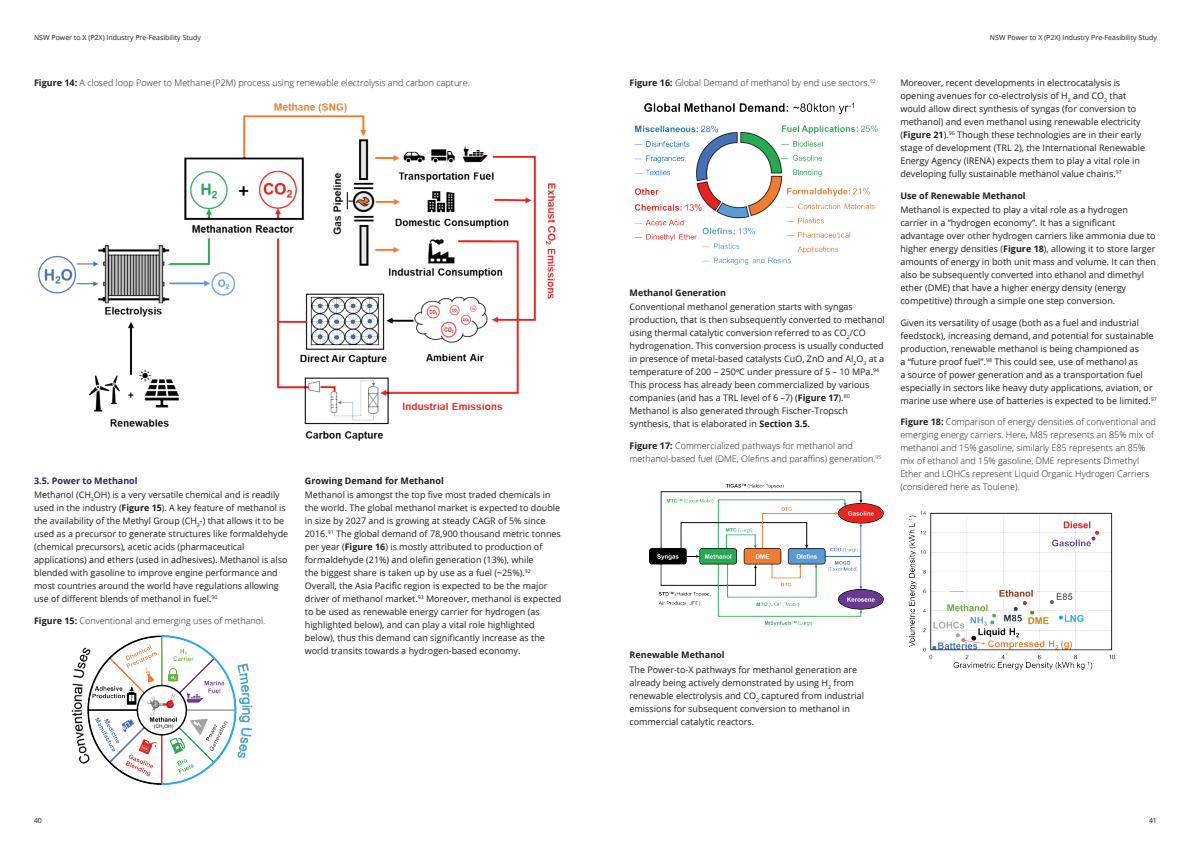
<style>
.page{position:relative;width:1191px;height:842px;background:#fff}
.page>*{position:absolute;margin:0;border:0;box-sizing:border-box;transform-origin:0 0}
.Body_copy__8_5_12pt{font:9px/13px "Open Sans";color:#1d1d1b}
.Subhead_B__8_5_12pt{font:300 9px/13px "Open Sans";color:#1d1d1b}
.Subhead_B__8_5_12pt-2{font:700 9px "Open Sans";color:#1d1d1b}
.Subhead_A__8_5_12pt{font:700 9px "Open Sans";color:#2b2462}
.t1{font:7px "Open Sans";color:#1d1d1b}
.s1{font-weight:700}
</style>
<div class="page">
<img style="left:38px;top:103px;width:518px;height:338px">
<img style="left:71px;top:635px;width:182px;height:150px">
<img style="left:634px;top:102px;width:244px;height:163px">
<img style="left:649px;top:483px;width:235px;height:143px">
<img style="left:908px;top:511px;width:207px;height:159px">
<p class="t1" style="left:34px;top:32px;width:169px">NSW Power to X (P2X) Industry Pre-Feasibility Study</p>
<p class="t1" style="left:990px;top:32px;width:169px">NSW Power to X (P2X) Industry Pre-Feasibility Study</p>
<p class="Subhead_B__8_5_12pt" style="left:34px;top:76px;width:437px"><span class="s1">Figure 14:</span> A closed loop Power to Methane (P2M) process using renewable electrolysis and carbon capture.</p>
<p class="Subhead_A__8_5_12pt" style="left:34px;top:474px;width:105px">3.5. Power to Methanol</p>
<p class="Body_copy__8_5_12pt" style="left:34px;top:488px;width:256px">Methanol (CH<sub>3</sub>OH) is a very versatile chemical and is readily used in the industry (<span class="s1">Figure 15</span>). A key feature of methanol is the availability of the Methyl Group (CH<sub>3</sub>-) that allows it to be used as a precursor to generate structures like formaldehyde (chemical precursors), acetic acids (pharmaceutical applications) and ethers (used in adhesives). Methanol is also blended with gasoline to improve engine performance and most countries around the world have regulations allowing use of different blends of methanol in fuel.<sup>90</sup></p>
<p class="Subhead_B__8_5_12pt" style="left:34px;top:614px;width:233px"><span class="s1">Figure 15:</span> Conventional and emerging uses of methanol.</p>
<p class="Subhead_B__8_5_12pt-2" style="left:305px;top:474px;width:140px">Growing Demand for Methanol</p>
<p class="Body_copy__8_5_12pt" style="left:305px;top:488px;width:258px">Methanol is amongst the top five most traded chemicals in the world. The global methanol market is expected to double in size by 2027 and is growing at steady CAGR of 5% since 2016.<sup>91</sup> The global demand of 78,900 thousand metric tonnes per year (<span class="s1">Figure 16</span>) is mostly attributed to production of formaldehyde (21%) and olefin generation (13%), while<br>the biggest share is taken up by use as a fuel (~25%).<sup>92<br></sup>Overall, the Asia Pacific region is expected to be the major driver of methanol market.<sup>93</sup> Moreover, methanol is expected to be used as renewable energy carrier for hydrogen (as highlighted below), and can play a vital role highlighted below), thus this demand can significantly increase as the world transits towards a hydrogen-based economy.</p>
<p class="Subhead_B__8_5_12pt" style="left:629px;top:76px;width:248px"><span class="s1">Figure 16:</span> Global Demand of methanol by end use sectors.<sup>92</sup></p>
<p class="Subhead_B__8_5_12pt-2" style="left:629px;top:286px;width:98px">Methanol Generation</p>
<p class="Body_copy__8_5_12pt" style="left:629px;top:300px;width:257px">Conventional methanol generation starts with syngas production, that is then subsequently converted to methanol using thermal catalytic conversion referred to as CO<sub>2</sub>/CO hydrogenation. This conversion process is usually conducted in presence of metal-based catalysts CuO, ZnO and Al<sub>2</sub>O<sub>3</sub> at a temperature of 200 – 250<sup>o</sup>C under pressure of 5 – 10 MPa.<sup>94<br></sup>This process has already been commercialized by various companies (and has a TRL level of 6 –7) (<span class="s1">Figure 17</span>).<sup>80<br></sup>Methanol is also generated through Fischer-Tropsch synthesis, that is elaborated in <span class="s1">Section 3.5.</span></p>
<p class="Subhead_B__8_5_12pt" style="left:629px;top:439px;width:253px"><span class="s1">Figure 17:</span> Commercialized pathways for methanol and methanol-based fuel (DME, Olefins and paraffins) generation.<sup>95</sup></p>
<p class="Body_copy__8_5_12pt" style="left:900px;top:76px;width:246px">Moreover, recent developments in electrocatalysis is opening avenues for co-electrolysis of H<sub>2</sub> and CO<sub>2</sub> that would allow direct synthesis of syngas (for conversion to methanol) and even methanol using renewable electricity (<span class="s1">Figure 21</span>).<sup>96</sup> Though these technologies are in their early stage of development (TRL 2), the International Renewable Energy Agency (IRENA) expects them to play a vital role in developing fully sustainable methanol value chains.<sup>97</sup></p>
<p class="Subhead_B__8_5_12pt-2" style="left:900px;top:189px;width:127px">Use of Renewable Methanol</p>
<p class="Body_copy__8_5_12pt" style="left:900px;top:203px;width:257px">Methanol is expected to play a vital role as a hydrogen carrier in a “hydrogen economy”. It has a significant advantage over other hydrogen carriers like ammonia due to higher energy densities (<span class="s1">Figure 18</span>), allowing it to store larger amounts of energy in both unit mass and volume. It can then also be subsequently converted into ethanol and dimethyl ether (DME) that have a higher energy density (energy competitive) through a simple one step conversion.</p>
<p class="Body_copy__8_5_12pt" style="left:900px;top:316px;width:258px">Given its versatility of usage (both as a fuel and industrial feedstock), increasing demand, and potential for sustainable production, renewable methanol is being championed as<br>a “future proof fuel”.<sup>98</sup> This could see, use of methanol as<br>a source of power generation and as a transportation fuel especially in sectors like heavy duty applications, aviation, or marine use where use of batteries is expected to be limited.<sup>97</sup></p>
<p class="Subhead_B__8_5_12pt" style="left:900px;top:415px;width:257px"><span class="s1">Figure 18:</span> Comparison of energy densities of conventional and emerging energy carriers. Here, M85 represents an 85% mix of methanol and 15% gasoline, similarly E85 represents an 85% mix of ethanol and 15% gasoline, DME represents Dimethyl Ether and LOHCs represent Liquid Organic Hydrogen Carriers (considered here as Toulene).</p>
<p class="Subhead_B__8_5_12pt-2" style="left:629px;top:648px;width:97px">Renewable Methanol</p>
<p class="Body_copy__8_5_12pt" style="left:629px;top:662px;width:236px">The Power-to-X pathways for methanol generation are already being actively demonstrated by using H<sub>2</sub> from renewable electrolysis and CO<sub>2</sub> captured from industrial emissions for subsequent conversion to methanol in commercial catalytic reactors.</p>
<p class="t1" style="left:34px;top:816px;width:9px">40</p>
<p class="t1" style="left:1149px;top:816px;width:9px">41</p>
</div>
